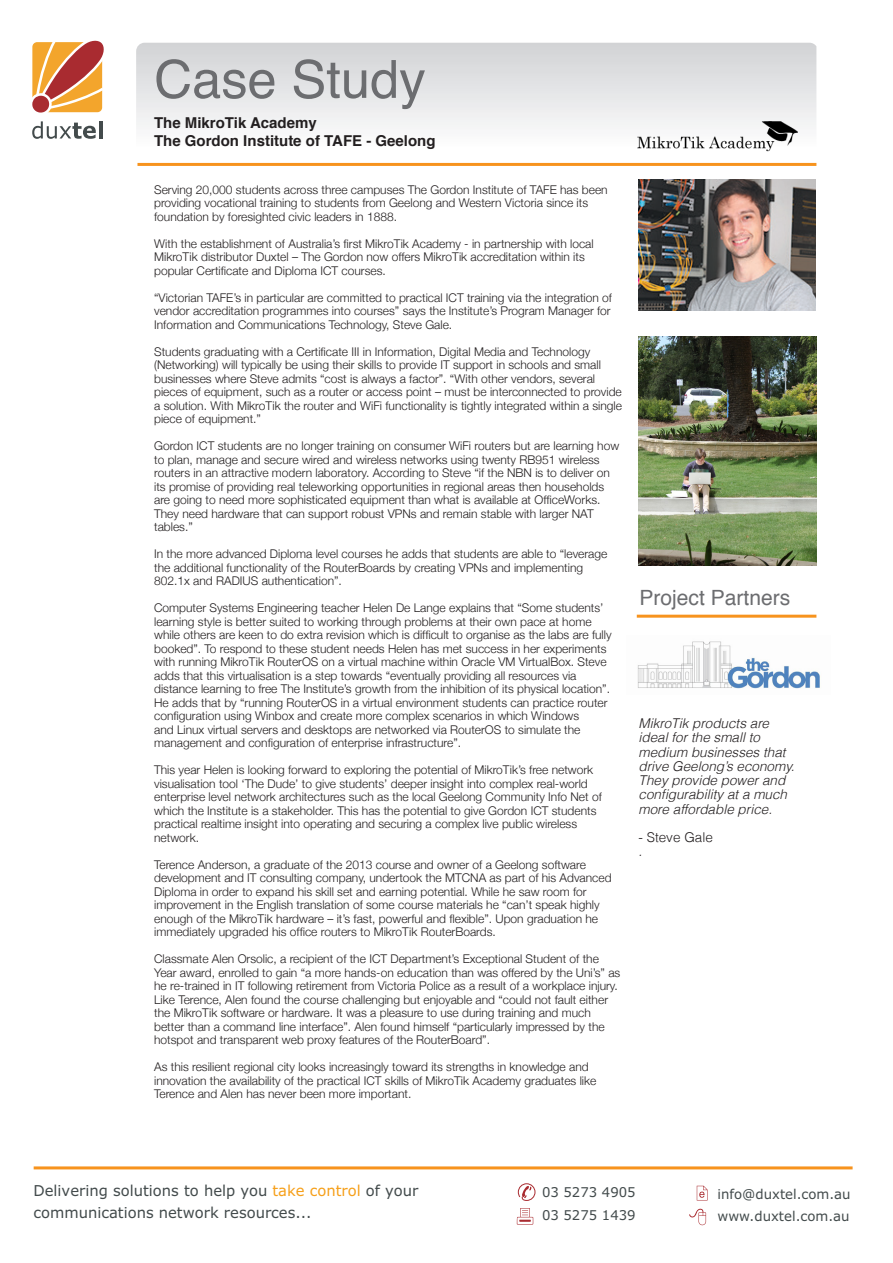
<style>
.page{position:relative;width:893px;height:1263px;background:#fff}
.page>*{position:absolute;margin:0;border:0;box-sizing:border-box;transform-origin:0 0}
.t1{font:52.5px "Helvetica";color:#6c6d70}
.t2{font:21px "Helvetica";color:#6c6d70}
.t3{font:15px/22.5px "Verdana";color:#434b4c}
.t4{font:700 15px "Helvetica";color:#231f20}
.Body{font:italic 300 13.5px/14.2px "Helvetica";color:#231f20}
.t5{font:13.5px/22.5px "Verdana";color:#434b4c}
.Body-2{font:300 13.5px "Helvetica";color:#231f20}
.Body-3{font:300 12px/13.5px "Helvetica Neue";color:#231f20}
.s1{color:#f6a01b}
</style>
<div class="page">
<svg style="left:136px;top:43px;width:680px;height:106px"></svg>
<svg style="left:689px;top:1209px;width:17px;height:16px"></svg>
<svg style="left:697px;top:1186px;width:10px;height:14px"></svg>
<svg style="left:517px;top:1208px;width:16px;height:16px"></svg>
<svg style="left:518px;top:1183px;width:17px;height:18px"></svg>
<svg style="left:32px;top:40px;width:72px;height:99px"></svg>
<img style="left:638px;top:337px;width:178px;height:229px">
<hr style="left:137px;top:163px;width:679px;height:3px;background:#f7931d">
<hr style="left:34px;top:1166px;width:819px;height:3px;background:#f7931d">
<hr style="left:637px;top:615px;width:179px;height:3px;background:#f7931d">
<img style="left:637px;top:641px;width:184px;height:48px">
<img style="left:638px;top:179px;width:177px;height:132px">
<img style="left:638px;top:121px;width:159px;height:31px">
<p class="t1" style="left:154px;top:39px;width:273px">Case Study</p>
<p class="t4" style="left:154px;top:111px;width:164px">The MikroTik Academy</p>
<p class="t4" style="left:154px;top:129px;width:283px">The Gordon Institute of TAFE - Geelong</p>
<p class="Body-3" style="left:154px;top:182px;width:455px">Serving 20,000 students across three campuses The Gordon Institute of TAFE has been providing vocational training to students from Geelong and Western Victoria since its foundation by foresighted civic leaders in 1888.</p>
<p class="Body-3" style="left:154px;top:236px;width:441px">With the establishment of Australia’s first MikroTik Academy - in partnership with local<br>MikroTik distributor Duxtel – The Gordon now offers MikroTik accreditation within its popular Certificate and Diploma ICT courses.</p>
<p class="Body-3" style="left:154px;top:290px;width:459px;text-align:justify">“Victorian TAFE’s in particular are committed to practical ICT training via the integration of vendor accreditation programmes into courses” says the Institute’s Program Manager for Information and Communications Technology, Steve Gale.</p>
<p class="Body-3" style="left:154px;top:344px;width:469px">Students graduating with a Certificate III in Information, Digital Media and Technology (Networking) will typically be using their skills to provide IT support in schools and small businesses where Steve admits “cost is always a factor”. “With other vendors, several pieces of equipment, such as a router or access point – must be interconnected to provide a solution. With MikroTik the router and WiFi functionality is tightly integrated within a single piece of equipment.”</p>
<p class="Body-3" style="left:154px;top:439px;width:467px">Gordon ICT students are no longer training on consumer WiFi routers but are learning how to plan, manage and secure wired and wireless networks using twenty RB951 wireless routers in an attractive modern laboratory. According to Steve “if the NBN is to deliver on its promise of providing real teleworking opportunities in regional areas then households are going to need more sophisticated equipment than what is available at OfficeWorks.<br>They need hardware that can support robust VPNs and remain stable with larger NAT tables.”</p>
<p class="Body-3" style="left:154px;top:547px;width:455px">In the more advanced Diploma level courses he adds that students are able to “leverage the additional functionality of the RouterBoards by creating VPNs and implementing<br>802.1x and RADIUS authentication”.</p>
<p class="Body-3" style="left:154px;top:601px;width:459px">Computer Systems Engineering teacher Helen De Lange explains that “Some students’ learning style is better suited to working through problems at their own pace at home while others are keen to do extra revision which is difficult to organise as the labs are fully booked”. To respond to these student needs Helen has met success in her experiments with running MikroTik RouterOS on a virtual machine within Oracle VM VirtualBox. Steve adds that this virtualisation is a step towards “eventually providing all resources via distance learning to free The Institute’s growth from the inhibition of its physical location”.<br>He adds that by “running RouterOS in a virtual environment students can practice router configuration using Winbox and create more complex scenarios in which Windows<br>and Linux virtual servers and desktops are networked via RouterOS to simulate the management and configuration of enterprise infrastructure”.</p>
<p class="Body-3" style="left:154px;top:763px;width:449px">This year Helen is looking forward to exploring the potential of MikroTik’s free network visualisation tool ‘The Dude’ to give students’ deeper insight into complex real-world enterprise level network architectures such as the local Geelong Community Info Net of which the Institute is a stakeholder. This has the potential to give Gordon ICT students practical realtime insight into operating and securing a complex live public wireless network.</p>
<p class="Body-3" style="left:154px;top:857px;width:459px">Terence Anderson, a graduate of the 2013 course and owner of a Geelong software development and IT consulting company, undertook the MTCNA as part of his Advanced Diploma in order to expand his skill set and earning potential. While he saw room for improvement in the English translation of some course materials he “can’t speak highly enough of the MikroTik hardware – it’s fast, powerful and flexible”. Upon graduation he immediately upgraded his office routers to MikroTik RouterBoards.</p>
<p class="Body-3" style="left:154px;top:952px;width:468px">Classmate Alen Orsolic, a recipient of the ICT Department’s Exceptional Student of the Year award, enrolled to gain “a more hands-on education than was offered by the Uni’s” as he re-trained in IT following retirement from Victoria Police as a result of a workplace injury.<br>Like Terence, Alen found the course challenging but enjoyable and “could not fault either the MikroTik software or hardware. It was a pleasure to use during training and much better than a command line interface”. Alen found himself “particularly impressed by the hotspot and transparent web proxy features of the RouterBoard”.</p>
<p class="Body-3" style="left:154px;top:1060px;width:444px">As this resilient regional city looks increasingly toward its strengths in knowledge and innovation the availability of the practical ICT skills of MikroTik Academy graduates like<br>Terence and Alen has never been more important.</p>
<p class="t2" style="left:640px;top:581px;width:152px">Project Partners</p>
<p class="Body" style="left:639px;top:716px;width:158px">MikroTik products are ideal for the small to medium businesses that drive Geelong’s economy.<br>They provide power and configurability at a much more affordable price.</p>
<p class="Body-2" style="left:639px;top:829px;width:76px">- Steve Gale</p>
<p class="Body" style="left:639px;top:844px;width:5px">.</p>
<p class="t3" style="left:33px;top:1179px;width:386px">Delivering solutions to help you <span class="s1">take control</span> of your communications network resources...</p>
<p class="t5" style="left:542px;top:1180px;width:95px">03 5273 4905<br>03 5275 1439</p>
<p class="t5" style="left:717px;top:1182px;width:135px">info@duxtel.com.au www.duxtel.com.au</p>
</div>
